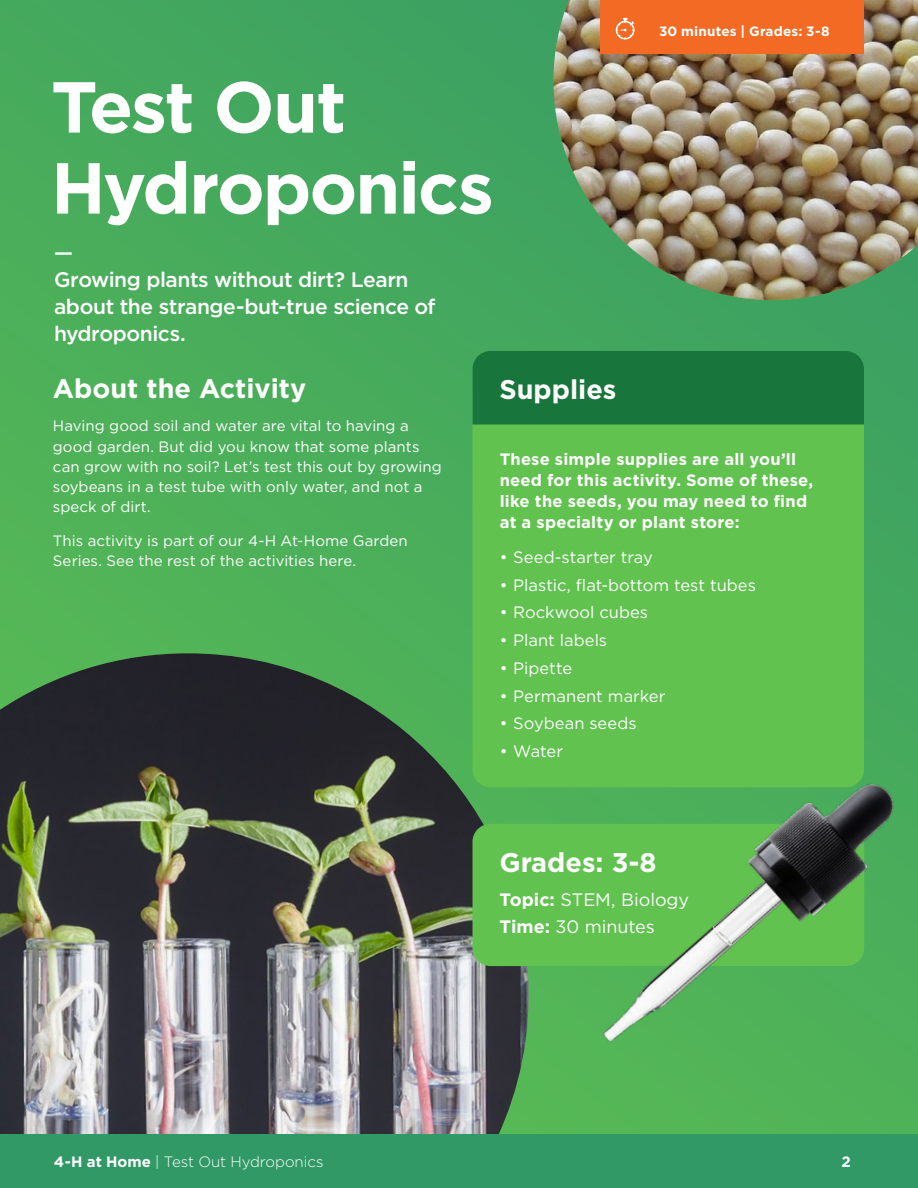
<style>
.page{position:relative;width:918px;height:1188px;background:#fff}
.page>*{position:absolute;margin:0;border:0;box-sizing:border-box;transform-origin:0 0}
.t1{font:700 72px/81px "Gotham";letter-spacing:-.025em;color:#fff}
.t2{font:700 27px "Gotham";color:#fff}
.t3{font:500 21px/27px "Gotham";letter-spacing:-.02em;color:#fff}
.t4{font:18px/27px "Gotham";letter-spacing:-.005em;color:#fff}
.t5{font:700 16.5px/21px "Gotham";letter-spacing:.01em;color:#fff}
.t6{font:16.5px "Gotham";color:#fff}
.t7{font:15px/20.2px "Gotham";letter-spacing:.005em;color:#fff}
.t8{font:300 15px "Gotham";letter-spacing:-.005em;color:#fff}
.t9{font:700 15px "Gotham";color:#fff}
.t10{font:700 13.5px "Gotham";letter-spacing:.01em;color:#fff}
.s1{font-weight:700}
</style>
<div class="page">
<div style="left:0;top:0;width:918px;height:1134px;background:#47ab5c"></div>
<img style="left:554px;top:0;width:364px;height:300px">
<img style="left:0;top:653px;width:499px;height:481px">
<div style="left:472px;top:351px;width:392px;height:436px;background:#61c250;border-radius:18px"></div>
<div style="left:472px;top:351px;width:392px;height:73px;background:#18753b"></div>
<div style="left:472px;top:824px;width:392px;height:142px;background:#61c250;border-radius:18px"></div>
<div style="left:601px;top:0;width:263px;height:54px;background:#f26a24"></div>
<svg style="left:616px;top:18px;width:19px;height:21px"></svg>
<img style="left:499px;top:773px;width:395px;height:361px">
<div style="left:0;top:1134px;width:918px;height:54px;background:#319966"></div>
<p class="t10" style="left:659px;top:22px;width:172px">30 minutes | Grades: 3-8</p>
<h1 class="t1" style="left:51px;top:66px;width:444px">Test Out<br>Hydroponics</h1>
<h3 class="t3" style="left:54px;top:239px;width:383px">—<br>Growing plants without dirt? Learn about the strange-but-true science of hydroponics.</h3>
<h2 class="t2" style="left:53px;top:370px;width:255px">About the Activity</h2>
<p class="t7" style="left:53px;top:416px;width:390px">Having good soil and water are vital to having a good garden. But did you know that some plants can grow with no soil? Let’s test this out by growing soybeans in a test tube with only water, and not a speck of dirt.</p>
<p class="t7" style="left:53px;top:530px;width:356px">This activity is part of our 4-H At-Home Garden<br>Series. See the rest of the activities here.</p>
<h2 class="t2" style="left:500px;top:371px;width:118px">Supplies</h2>
<p class="t5" style="left:500px;top:449px;width:315px">These simple supplies are all you’ll need for this activity. Some of these, like the seeds, you may need to find at a specialty or plant store:</p>
<p class="t6" style="left:500px;top:547px;width:155px">• Seed-starter tray</p>
<p class="t6" style="left:500px;top:574px;width:258px">• Plastic, flat-bottom test tubes</p>
<p class="t6" style="left:500px;top:602px;width:150px">• Rockwool cubes</p>
<p class="t6" style="left:500px;top:630px;width:109px">• Plant labels</p>
<p class="t6" style="left:500px;top:658px;width:74px">• Pipette</p>
<p class="t6" style="left:500px;top:685px;width:167px">• Permanent marker</p>
<p class="t6" style="left:500px;top:713px;width:138px">• Soybean seeds</p>
<p class="t6" style="left:500px;top:741px;width:65px">• Water</p>
<h2 class="t2" style="left:500px;top:845px;width:158px">Grades: 3-8</h2>
<p class="t4" style="left:500px;top:886px;width:191px"><span class="s1">Topic:</span> STEM, Biology<br><span class="s1">Time:</span> 30 minutes</p>
<p class="t8" style="left:54px;top:1152px;width:271px"><span class="s1">4-H at Home</span> | Test Out Hydroponics</p>
<p class="t9" style="left:842px;top:1152px;width:11px">2</p>
</div>
